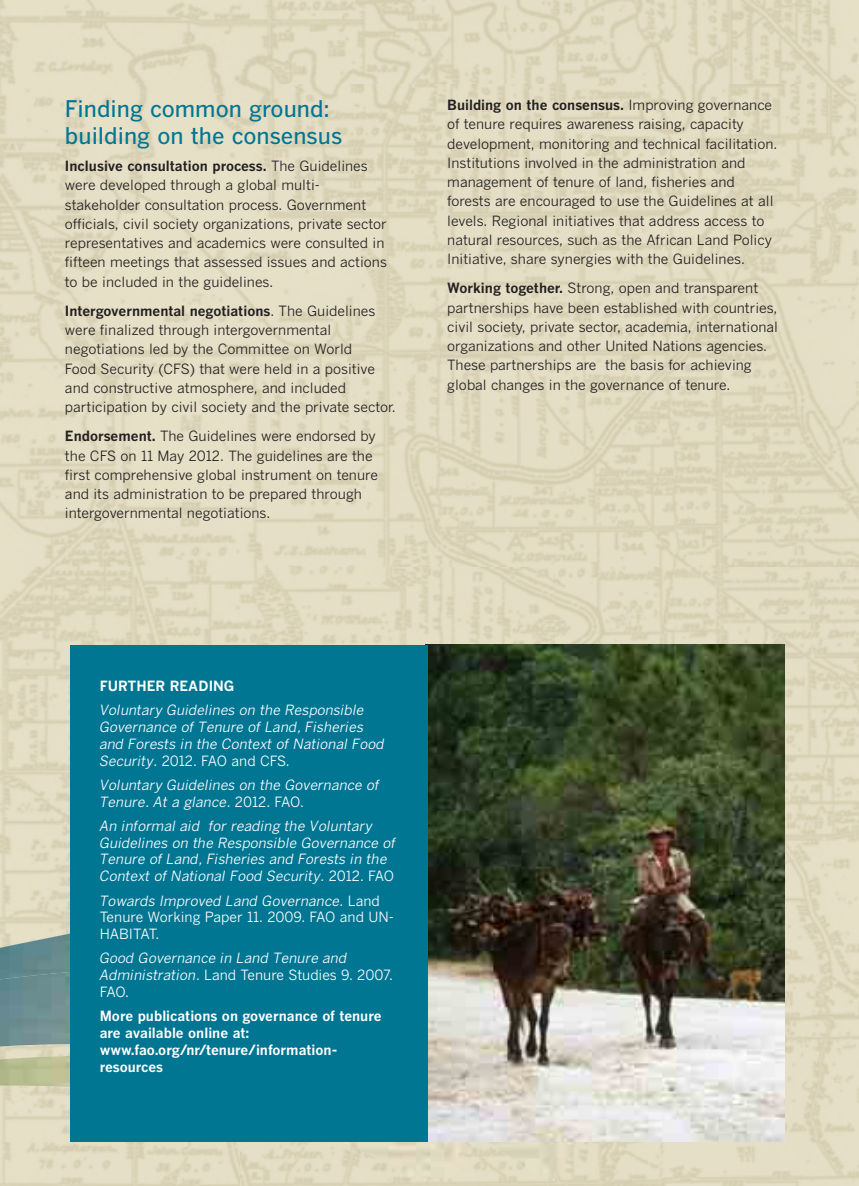
<style>
.page{position:relative;width:859px;height:1186px;background:#fff}
.page>*{position:absolute;margin:0;border:0;box-sizing:border-box;transform-origin:0 0}
.t1{font:500 22.75px/27.3px "Benton Gothic";color:#007693}
.t2{font:14px/19.2px "Benton Gothic";color:#231f20}
.t3{font:italic 14px/16.8px "Benton Gothic";color:#fff}
.t4{font:700 14px/16.8px "Benton Gothic";color:#fff}
.t5{font:14px/16.8px "Benton Gothic";color:#fff}
.s1{font-weight:700}
.s2{font-style:normal}
.s3{font-style:italic}
</style>
<div class="page">
<img style="left:0;top:0;width:858px;height:929px">
<img style="left:784px;top:929px;width:74px;height:61px">
<img style="left:0;top:1177px;width:241px;height:8px">
<img style="left:618px;top:931px;width:185px;height:246px">
<img style="left:591px;top:1141px;width:27px;height:36px">
<img style="left:0;top:1057px;width:440px;height:120px">
<img style="left:0;top:981px;width:70px;height:76px">
<img style="left:0;top:899px;width:70px;height:82px">
<img style="left:427px;top:644px;width:357px;height:497px">
<div style="left:70px;top:644px;width:357px;height:497px;background:#007693"></div>
<h1 class="t1" style="left:65px;top:97px;width:279px">Finding common ground: building on the consensus</h1>
<p class="t2" style="left:65px;top:157px;width:323px"><span class="s1">Inclusive consultation process.</span> The Guidelines were developed through a global multi&shy;stakeholder consultation process. Government officials, civil society organizations, private sector representatives and academics were consulted in fifteen meetings that assessed issues and actions to be included in the guidelines.</p>
<p class="t2" style="left:65px;top:302px;width:332px"><span class="s1">Intergovernmental negotiations</span>. The Guidelines were finalized through intergovernmental negotiations led by the Committee on World<br>Food Security (CFS) that were held in a positive and constructive atmosphere, and included participation by civil society and the private sector.</p>
<p class="t2" style="left:65px;top:428px;width:314px"><span class="s1">Endorsement.</span> The Guidelines were endorsed by the CFS on 11 May 2012. The guidelines are the first comprehensive global instrument on tenure and its administration to be prepared through intergovernmental negotiations.</p>
<p class="t2" style="left:447px;top:97px;width:331px"><span class="s1">Building on the consensus.</span> Improving governance of tenure requires awareness raising, capacity development, monitoring and technical facilitation.<br>Institutions involved in the administration and management of tenure of land, fisheries and forests are encouraged to use the Guidelines at all levels. Regional initiatives that address access to natural resources, such as the African Land Policy Initiative, share synergies with the Guidelines.</p>
<p class="t2" style="left:447px;top:280px;width:332px"><span class="s1">Working together.</span> Strong, open and transparent partnerships have been established with countries, civil society, private sector, academia, international organizations and other United Nations agencies.<br>These partnerships are the basis for achieving global changes in the governance of tenure.</p>
<p class="t4" style="left:100px;top:678px;width:136px">FURTHER READING</p>
<p class="t3" style="left:100px;top:702px;width:286px">Voluntary Guidelines on the Responsible Governance of Tenure of Land, Fisheries and Forests in the Context of National Food Security. <span class="s2">2012. FAO and CFS.</span></p>
<p class="t3" style="left:100px;top:777px;width:281px">Voluntary Guidelines on the Governance of<br>Tenure. At a glance. <span class="s2">2012. FAO.</span></p>
<p class="t3" style="left:100px;top:818px;width:297px">An informal aid for reading the Voluntary Guidelines on the Responsible Governance of Tenure of Land, Fisheries and Forests in the Context of National Food Security. <span class="s2">2012. FAO</span></p>
<p class="t5" style="left:100px;top:893px;width:295px"><span class="s3">Towards Improved Land Governance.</span> Land<br>Tenure Working Paper 11. 2009. FAO and UN-<br>HABITAT.</p>
<p class="t3" style="left:100px;top:951px;width:295px">Good Governance in Land Tenure and<br>Administration. <span class="s2">Land Tenure Studies 9. 2007.<br>FAO.</span></p>
<p class="t4" style="left:100px;top:1008px;width:283px">More publications on governance of tenure are available online at: www.fao.org/nr/tenure/information&shy;resources</p>
</div>
